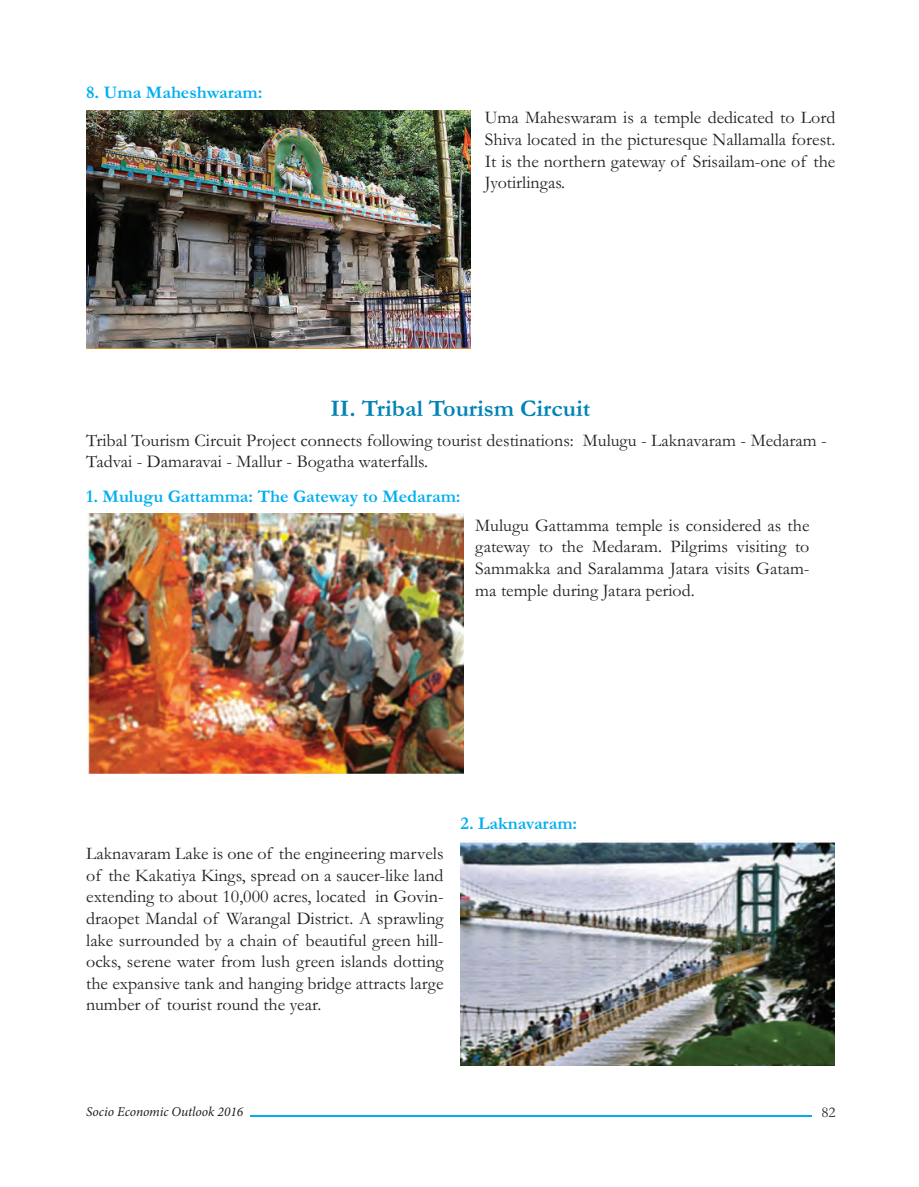
<style>
.page{position:relative;width:919px;height:1187px;background:#fff}
.page>*{position:absolute;margin:0;border:0;box-sizing:border-box;transform-origin:0 0}
.t1{font:700 24px "Garamond";color:#0083b6}
.t2{font:18px/21.6px "Garamond";color:#231f20;text-align:justify}
.t3{font:700 18px "Garamond";color:#00aeef}
.t4{font:15px "Garamond";color:#231f20}
.t5{font:italic 13.5px "Minion Pro";color:#231f20}
</style>
<div class="page">
<hr style="left:251px;top:1115px;width:561px;height:2px;background:#00aeef">
<img style="left:86px;top:110px;width:384px;height:238px">
<img style="left:86px;top:514px;width:377px;height:259px">
<img style="left:460px;top:841px;width:374px;height:225px">
<p class="t3" style="left:86px;top:85px;width:178px">8. Uma Maheshwaram:</p>
<p class="t2" style="left:485px;top:109px;width:352px">Uma Maheswaram is a temple dedicated to Lord Shiva located in the picturesque Nallamalla forest.<br>It is the northern gateway of Srisailam-one of the Jyotirlingas.</p>
<h1 class="t1" style="left:330px;top:399px;width:261px">II. Tribal Tourism Circuit</h1>
<p class="t2" style="left:86px;top:431px;width:742px">Tribal Tourism Circuit Project connects following tourist destinations: Mulugu - Laknavaram - Medaram -<br>Tadvai - Damaravai - Mallur - Bogatha waterfalls.</p>
<p class="t3" style="left:86px;top:489px;width:376px">1. Mulugu Gattamma: The Gateway to Medaram:</p>
<p class="t2" style="left:475px;top:516px;width:336px">Mulugu Gattamma temple is considered as the gateway to the Medaram. Pilgrims visiting to Sammakka and Saralamma Jatara visits Gatam&shy;ma temple during Jatara period.</p>
<p class="t2" style="left:86px;top:845px;width:359px">Laknavaram Lake is one of the engineering marvels of the Kakatiya Kings, spread on a saucer-like land extending to about 10,000 acres, located in Govin&shy;draopet Mandal of Warangal District. A sprawling lake surrounded by a chain of beautiful green hill&shy;ocks, serene water from lush green islands dotting the expansive tank and hanging bridge attracts large number of tourist round the year.</p>
<p class="t3" style="left:460px;top:816px;width:118px">2. Laknavaram:</p>
<p class="t5" style="left:86px;top:1103px;width:159px">Socio Economic Outlook 2016</p>
<p class="t4" style="left:821px;top:1107px;width:16px">82</p>
</div>
